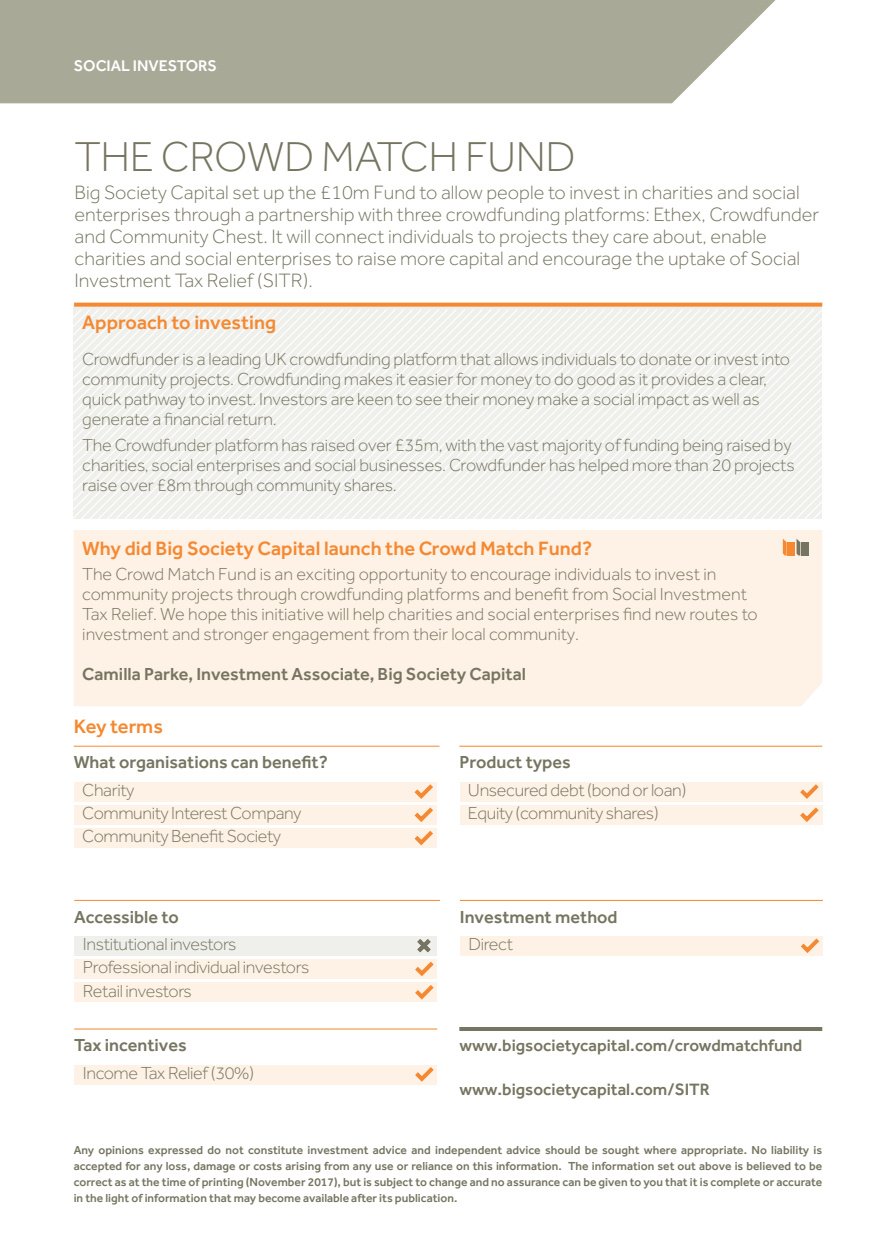
<style>
.page{position:relative;width:896px;height:1248px;background:#fff}
.page>*{position:absolute;margin:0;border:0;box-sizing:border-box;transform-origin:0 0}
.t1{font:300 43.2px "Effra";letter-spacing:-.01em;color:#767561}
.t2{font:300 20px/22px "Effra";color:#767561}
.t3{font:500 20px "Effra";color:#f58932}
.t4{font:300 18px/20px "Effra";letter-spacing:-.01em;color:#767561}
.t5{font:500 18px "Effra";color:#767561}
.t6{font:500 17px "Effra";color:#767561}
.t7{font:500 16px "Effra";color:#fff}
.t8{font:500 12px/16px "Effra";color:#767561;text-align:justify}
</style>
<div class="page">
<div style="left:0;top:0;width:775px;height:103px;background:#a9a998"></div>
<svg style="left:371px;top:309px;width:192px;height:210px"></svg>
<svg style="left:74px;top:309px;width:297px;height:210px"></svg>
<svg style="left:563px;top:309px;width:259px;height:210px"></svg>
<svg style="left:74px;top:302px;width:748px;height:4px;background:#f69b52"></svg>
<hr style="left:459px;top:745px;width:363px;height:1px;background:#f18626">
<hr style="left:74px;top:745px;width:365px;height:1px;background:#f58932">
<div style="left:74px;top:782px;width:363px;height:19px;background:#fef1e5"></div>
<div style="left:74px;top:805px;width:363px;height:19px;background:#fef1e5"></div>
<div style="left:74px;top:828px;width:363px;height:19px;background:#fef1e5"></div>
<svg style="left:410px;top:784px;width:27px;height:64px"></svg>
<div style="left:460px;top:782px;width:363px;height:19px;background:#fef1e5"></div>
<div style="left:460px;top:805px;width:363px;height:19px;background:#fef1e5"></div>
<svg style="left:796px;top:784px;width:27px;height:38px"></svg>
<hr style="left:460px;top:899px;width:363px;height:1px;background:#f18626">
<hr style="left:74px;top:899px;width:366px;height:1px;background:#f58932">
<div style="left:74px;top:936px;width:363px;height:19px;background:#efefeb"></div>
<div style="left:74px;top:959px;width:363px;height:19px;background:#fef1e5"></div>
<div style="left:74px;top:982px;width:363px;height:19px;background:#fef1e5"></div>
<div style="left:460px;top:936px;width:363px;height:19px;background:#fef1e5"></div>
<svg style="left:800px;top:938px;width:20px;height:15px"></svg>
<hr style="left:74px;top:1028px;width:363px;height:1px;background:#f18626">
<div style="left:74px;top:1064px;width:363px;height:20px;background:#fef1e5"></div>
<svg style="left:411px;top:1064px;width:26px;height:18px"></svg>
<svg style="left:459px;top:1027px;width:363px;height:3px"></svg>
<svg style="left:411px;top:939px;width:26px;height:63px"></svg>
<div style="left:74px;top:530px;width:748px;height:176px;background:#fef1e5"></div>
<svg style="left:796px;top:538px;width:12px;height:17px"></svg>
<svg style="left:783px;top:538px;width:3px;height:17px"></svg>
<hr style="left:787px;top:542px;width:4px;height:13px;background:#f58932">
<hr style="left:791px;top:542px;width:4px;height:13px;background:#f58932">
<p class="t7" style="left:74px;top:56px;width:145px">SOCIAL INVESTORS</p>
<p class="t1" style="left:74px;top:132px;width:503px">THE CROWD MATCH FUND</p>
<p class="t2" style="left:75px;top:181px;width:746px">Big Society Capital set up the £10m Fund to allow people to invest in charities and social enterprises through a partnership with three crowdfunding platforms: Ethex, Crowdfunder and Community Chest. It will connect individuals to projects they care about, enable charities and social enterprises to raise more capital and encourage the uptake of Social Investment Tax Relief (SITR).</p>
<p class="t3" style="left:82px;top:310px;width:195px">Approach to investing</p>
<p class="t4" style="left:82px;top:349px;width:709px">Crowdfunder is a leading UK crowdfunding platform that allows individuals to donate or invest into community projects. Crowdfunding makes it easier for money to do good as it provides a clear, quick pathway to invest. Investors are keen to see their money make a social impact as well as generate a financial return.</p>
<p class="t4" style="left:82px;top:434px;width:714px">The Crowdfunder platform has raised over £35m, with the vast majority of funding being raised by charities, social enterprises and social businesses. Crowdfunder has helped more than 20 projects raise over £8m through community shares.</p>
<p class="t3" style="left:82px;top:536px;width:511px">Why did Big Society Capital launch the Crowd Match Fund?</p>
<p class="t4" style="left:82px;top:564px;width:677px">The Crowd Match Fund is an exciting opportunity to encourage individuals to invest in community projects through crowdfunding platforms and benefit from Social Investment Tax Relief. We hope this initiative will help charities and social enterprises find new routes to investment and stronger engagement from their local community.</p>
<p class="t5" style="left:82px;top:663px;width:445px">Camilla Parke, Investment Associate, Big Society Capital</p>
<p class="t3" style="left:74px;top:714px;width:91px">Key terms</p>
<p class="t5" style="left:74px;top:751px;width:256px">What organisations can benefit?</p>
<p class="t5" style="left:459px;top:751px;width:113px">Product types</p>
<p class="t4" style="left:82px;top:779px;width:54px">Charity</p>
<p class="t4" style="left:82px;top:803px;width:221px">Community Interest Company</p>
<p class="t4" style="left:82px;top:826px;width:200px">Community Benefit Society</p>
<p class="t4" style="left:468px;top:779px;width:220px">Unsecured debt (bond or loan)</p>
<p class="t4" style="left:468px;top:803px;width:192px">Equity (community shares)</p>
<p class="t5" style="left:74px;top:905px;width:106px">Accessible to</p>
<p class="t5" style="left:460px;top:905px;width:159px">Investment method</p>
<p class="t4" style="left:83px;top:933px;width:155px">Institutional investors</p>
<p class="t4" style="left:83px;top:957px;width:228px">Professional individual investors</p>
<p class="t4" style="left:83px;top:980px;width:111px">Retail investors</p>
<p class="t4" style="left:468px;top:933px;width:46px">Direct</p>
<p class="t5" style="left:74px;top:1034px;width:114px">Tax incentives</p>
<p class="t6" style="left:459px;top:1034px;width:344px">www.bigsocietycapital.com/crowdmatchfund</p>
<p class="t6" style="left:459px;top:1078px;width:252px">www.bigsocietycapital.com/SITR</p>
<p class="t4" style="left:83px;top:1062px;width:173px">Income Tax Relief (30%)</p>
<p class="t8" style="left:74px;top:1141px;width:750px">Any opinions expressed do not constitute investment advice and independent advice should be sought where appropriate. No liability is accepted for any loss, damage or costs arising from any use or reliance on this information. The information set out above is believed to be correct as at the time of printing (November 2017), but is subject to change and no assurance can be given to you that it is complete or accurate in the light of information that may become available after its publication.</p>
</div>
